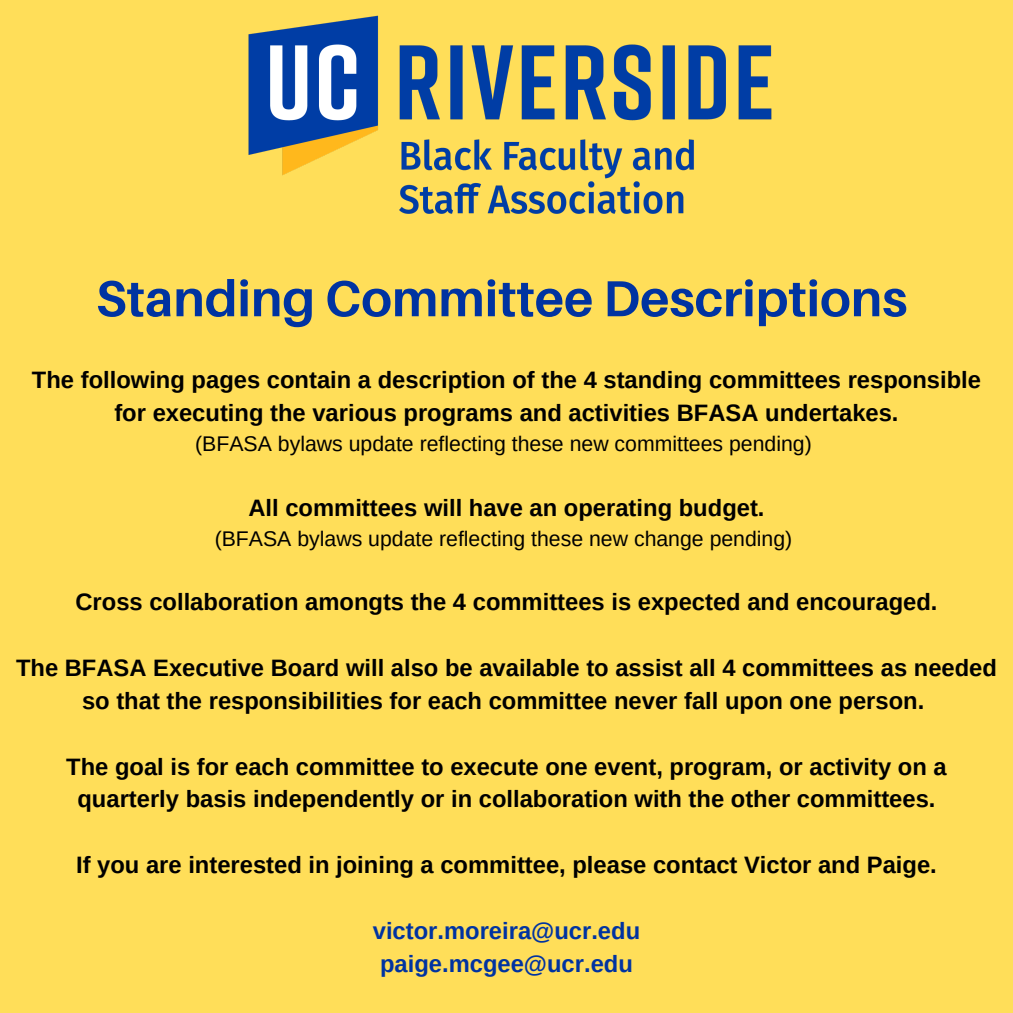
<style>
.page{position:relative;width:1013px;height:1013px;background:#fff}
.page>*{position:absolute;margin:0;border:0;box-sizing:border-box;transform-origin:0 0}
.t1{font:700 50.62px "Aileron";color:#0033a1}
.t2{font:700 23.75px/32.8px "Arimo";color:#000;text-align:center}
.t3{font:700 23.75px "Arimo";color:#0033a1}
.t4{font:21.25px "Arimo";color:#000}
</style>
<div class="page">
<div style="left:0;top:0;width:1012px;height:1012px;background:#ffde59"></div>
<img style="left:248px;top:15px;width:524px;height:199px">
<p class="t1" style="left:96px;top:267px;width:813px">Standing Committee Descriptions</p>
<p class="t2" style="left:32px;top:363px;width:950px">The following pages contain a description of the 4 standing committees responsible for executing the various programs and activities BFASA undertakes.</p>
<p class="t4" style="left:195px;top:432px;width:618px">(BFASA bylaws update reflecting these new committees pending)</p>
<p class="t2" style="left:248px;top:491px;width:517px">All committees will have an operating budget.</p>
<p class="t4" style="left:215px;top:526px;width:579px">(BFASA bylaws update reflecting these new change pending)</p>
<p class="t2" style="left:75px;top:586px;width:863px">Cross collaboration amongts the 4 committees is expected and encouraged.</p>
<p class="t2" style="left:16px;top:651px;width:982px">The BFASA Executive Board will also be available to assist all 4 committees as needed so that the responsibilities for each committee never fall upon one person.</p>
<p class="t2" style="left:66px;top:750px;width:882px">The goal is for each committee to execute one event, program, or activity on a quarterly basis independently or in collaboration with the other committees.</p>
<p class="t2" style="left:76px;top:848px;width:862px">If you are interested in joining a committee, please contact Victor and Paige.</p>
<p class="t3" style="left:373px;top:917px;width:269px">victor.moreira@ucr.edu</p>
<p class="t3" style="left:380px;top:950px;width:254px">paige.mcgee@ucr.edu</p>
</div>
